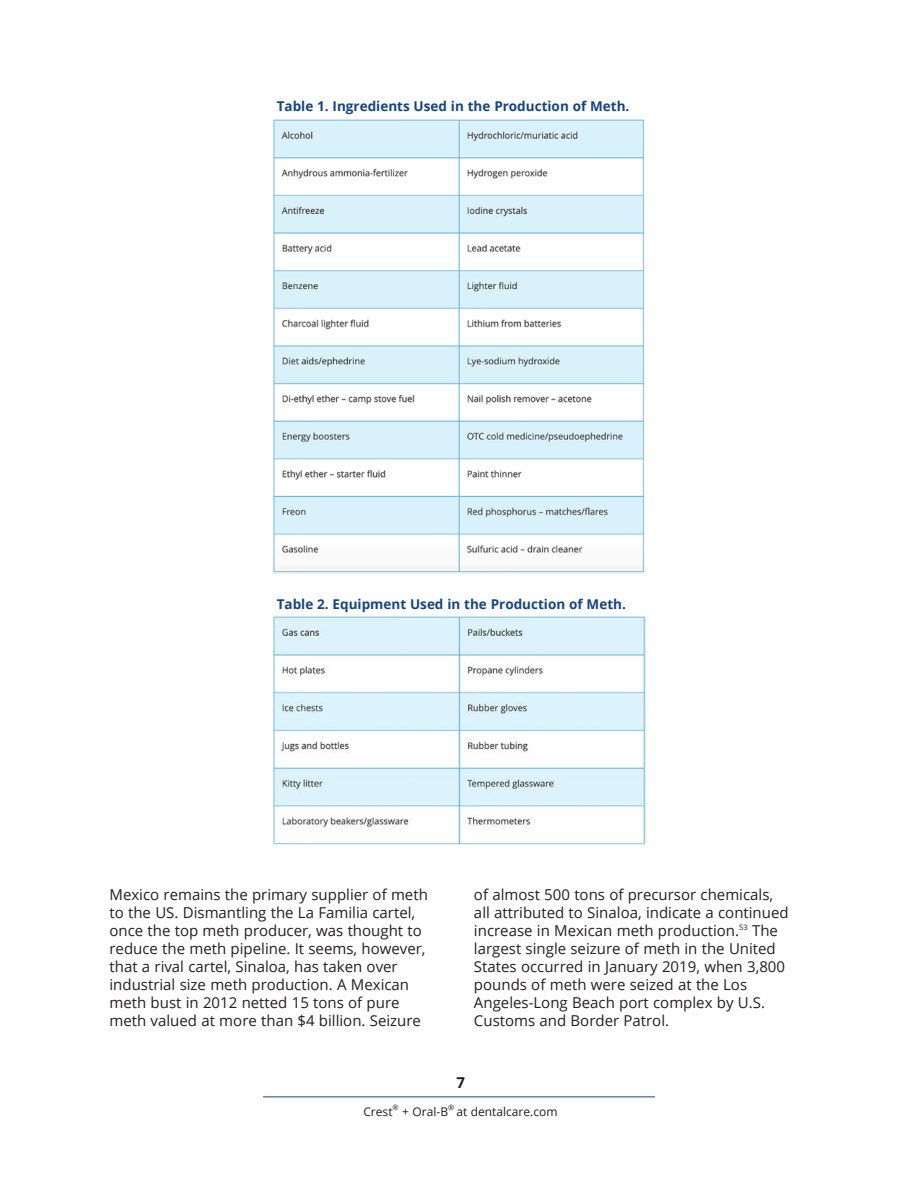
<style>
.page{position:relative;width:918px;height:1188px;background:#fff}
.page>*{position:absolute;margin:0;border:0;box-sizing:border-box;transform-origin:0 0}
.Main_Body{font:15px/18px "Open Sans";color:#231f20}
.t1{font:700 15px "Open Sans";color:#231f20}
.Figure{font:700 13.5px "Open Sans";color:#164481}
.t2{font:12px "Open Sans";color:#231f20}
.t3{font:7.5px "Open Sans";color:#231f20}
</style>
<div class="page">
<hr style="left:263px;top:1096px;width:392px;height:1px;background:#164481">
<img style="left:272px;top:119px;width:373px;height:454px">
<img style="left:273px;top:616px;width:372px;height:229px">
<p class="Figure" style="left:277px;top:97px;width:354px">Table 1. Ingredients Used in the Production of Meth.</p>
<p class="Figure" style="left:277px;top:594px;width:351px">Table 2. Equipment Used in the Production of Meth.</p>
<p class="Main_Body" style="left:109px;top:885px;width:320px">Mexico remains the primary supplier of meth to the US. Dismantling the La Familia cartel, once the top meth producer, was thought to reduce the meth pipeline. It seems, however, that a rival cartel, Sinaloa, has taken over industrial size meth production. A Mexican meth bust in 2012 netted 15 tons of pure meth valued at more than $4 billion. Seizure</p>
<p class="Main_Body" style="left:474px;top:885px;width:316px">of almost 500 tons of precursor chemicals, all attributed to Sinaloa, indicate a continued increase in Mexican meth production.<sup>53</sup> The largest single seizure of meth in the United States occurred in January 2019, when 3,800 pounds of meth were seized at the Los Angeles-Long Beach port complex by U.S.<br>Customs and Border Patrol.</p>
<p class="t1" style="left:456px;top:1072px;width:10px">7</p>
<p class="t2" style="left:363px;top:1103px;width:31px">Crest</p>
<p class="t3" style="left:393px;top:1102px;width:8px">®</p>
<p class="t2" style="left:402px;top:1103px;width:47px">+ Oral-B</p>
<p class="t3" style="left:448px;top:1102px;width:8px">®</p>
<p class="t2" style="left:457px;top:1103px;width:103px">at dentalcare.com</p>
</div>
